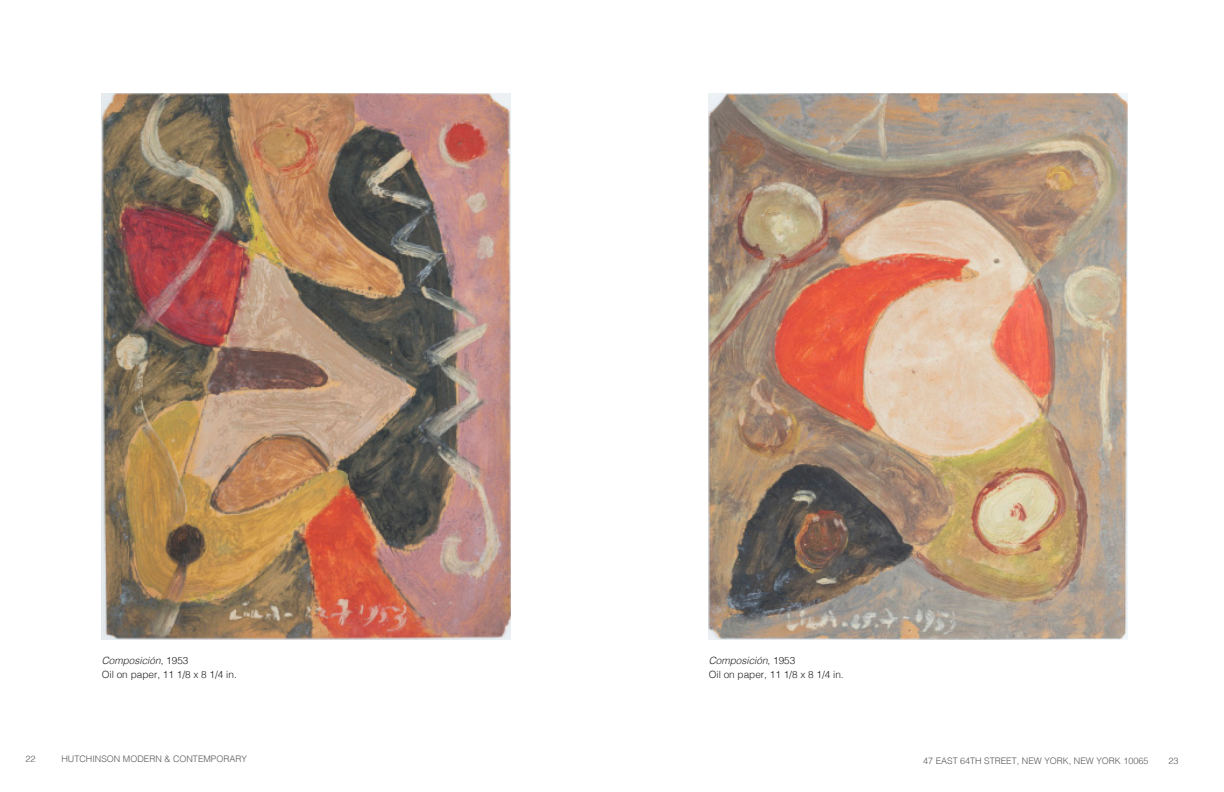
<style>
.page{position:relative;width:1224px;height:792px;background:#fff}
.page>*{position:absolute;margin:0;border:0;box-sizing:border-box;transform-origin:0 0}
.t1{font:300 10px "Helvetica";color:#231f20}
.t2{font:italic 300 10px "Helvetica";color:#231f20}
.Page_Numbers_-_Right{font:300 9px "Helvetica";color:#57585a}
.Page_Numbers_-_Left{font:300 9px "Helvetica";color:#57585a}
.s1{font-style:normal}
</style>
<div class="page">
<img style="left:102px;top:94px;width:408px;height:545px">
<img style="left:709px;top:94px;width:418px;height:545px">
<p class="t2" style="left:102px;top:652px;width:88px">Composición<span class="s1">, 1953</span></p>
<p class="t1" style="left:102px;top:666px;width:137px">Oil on paper, 11 1/8 x 8 1/4 in.</p>
<p class="Page_Numbers_-_Left" style="left:26px;top:752px;width:12px">22</p>
<p class="Page_Numbers_-_Left" style="left:62px;top:752px;width:187px">HUTCHINSON MODERN &amp; CONTEMPORARY</p>
<p class="t2" style="left:709px;top:652px;width:88px">Composición<span class="s1">, 1953</span></p>
<p class="t1" style="left:709px;top:666px;width:137px">Oil on paper, 11 1/8 x 8 1/4 in.</p>
<p class="Page_Numbers_-_Right" style="left:923px;top:753px;width:227px">47 EAST 64TH STREET, NEW YORK, NEW YORK 10065</p>
<p class="Page_Numbers_-_Right" style="left:1168px;top:753px;width:12px">23</p>
</div>
